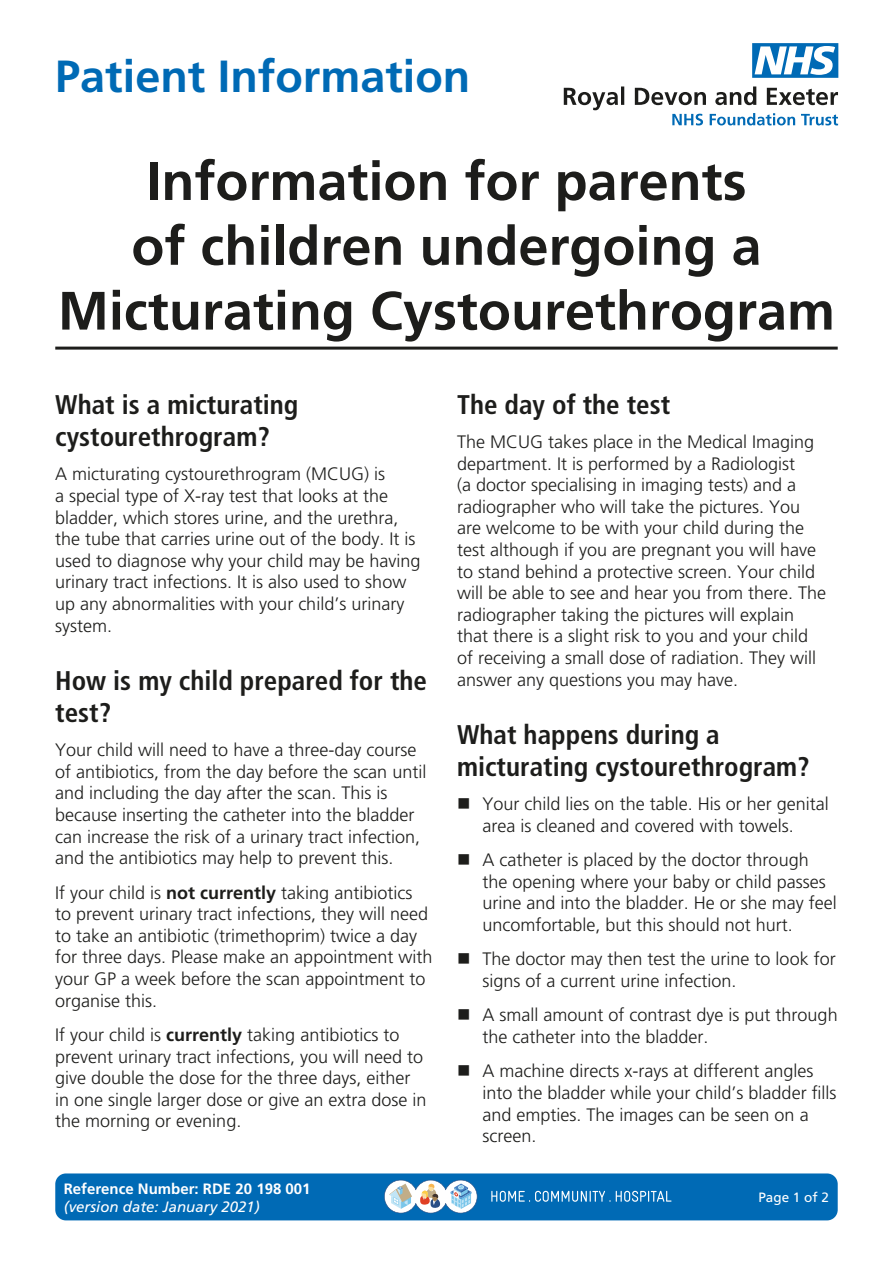
<style>
.page{position:relative;width:893px;height:1263px;background:#fff}
.page>*{position:absolute;margin:0;border:0;box-sizing:border-box;transform-origin:0 0}
.t1{font:700 54px/64.8px "Frutiger 65";color:#1d1d1b;text-align:center}
.t2{font:700 45px "Frutiger 65";color:#006ab5}
.t3{font:700 condensed 27px/32.4px "Frutiger 67";color:#1d1d1b}
.t4{font:300 18px/21.6px "Frutiger 45";color:#1d1d1b}
.t5{font:700 15px "Frutiger 65";color:#fff}
.t6{font:italic 15px "Frutiger 56";color:#fff}
.t7{font:13.5px "Frutiger 55 Roman";color:#fff}
.s1{font-family:"Frutiger 65";font-weight:700}
</style>
<div class="page">
<div style="left:55px;top:1173px;width:783px;height:47px;background:#006ab5;border-radius:11px"></div>
<svg style="left:384px;top:1180px;width:93px;height:33px;background:#acc4d4"></svg>
<svg style="left:491px;top:1191px;width:180px;height:11px"></svg>
<svg style="left:564px;top:86px;width:274px;height:39px"></svg>
<svg style="left:752px;top:43px;width:86px;height:35px"></svg>
<hr style="left:55px;top:347px;width:783px;height:3px;background:#1d1d1b">
<h2 class="t2" style="left:55px;top:50px;width:417px">Patient Information</h2>
<h1 class="t1" style="left:58px;top:148px;width:779px">Information for parents<br>of children undergoing a<br>Micturating Cystourethrogram</h1>
<h3 class="t3" style="left:55px;top:388px;width:245px">What is a micturating cystourethrogram?</h3>
<p class="t4" style="left:55px;top:463px;width:367px">A micturating cystourethrogram (MCUG) is<br>a special type of X-ray test that looks at the bladder, which stores urine, and the urethra, the tube that carries urine out of the body. It is used to diagnose why your child may be having urinary tract infections. It is also used to show up any abnormalities with your child’s urinary system.</p>
<h3 class="t3" style="left:55px;top:664px;width:373px">How is my child prepared for the test?</h3>
<p class="t4" style="left:55px;top:739px;width:373px">Your child will need to have a three-day course of antibiotics, from the day before the scan until and including the day after the scan. This is because inserting the catheter into the bladder can increase the risk of a urinary tract infection, and the antibiotics may help to prevent this.</p>
<p class="t4" style="left:55px;top:881px;width:379px">If your child is <span class="s1">not currently</span> taking antibiotics to prevent urinary tract infections, they will need to take an antibiotic (trimethoprim) twice a day for three days. Please make an appointment with your GP a week before the scan appointment to organise this.</p>
<p class="t4" style="left:55px;top:1024px;width:373px">If your child is <span class="s1">currently</span> taking antibiotics to prevent urinary tract infections, you will need to give double the dose for the three days, either in one single larger dose or give an extra dose in the morning or evening.</p>
<p class="t5" style="left:64px;top:1179px;width:248px">Reference Number: RDE 20 198 001</p>
<p class="t6" style="left:64px;top:1197px;width:197px">(version date: January 2021)</p>
<h3 class="t3" style="left:457px;top:388px;width:215px">The day of the test</h3>
<p class="t4" style="left:457px;top:431px;width:371px">The MCUG takes place in the Medical Imaging department. It is performed by a Radiologist<br>(a doctor specialising in imaging tests) and a radiographer who will take the pictures. You are welcome to be with your child during the test although if you are pregnant you will have to stand behind a protective screen. Your child will be able to see and hear you from there. The radiographer taking the pictures will explain that there is a slight risk to you and your child of receiving a small dose of radiation. They will answer any questions you may have.</p>
<h3 class="t3" style="left:457px;top:718px;width:354px">What happens during a micturating cystourethrogram?</h3>
<p class="t4" style="left:483px;top:793px;width:348px">Your child lies on the table. His or her genital area is cleaned and covered with towels.</p>
<p class="t4" style="left:483px;top:849px;width:356px">A catheter is placed by the doctor through the opening where your baby or child passes urine and into the bladder. He or she may feel uncomfortable, but this should not hurt.</p>
<p class="t4" style="left:483px;top:948px;width:355px">The doctor may then test the urine to look for signs of a current urine infection.</p>
<p class="t4" style="left:483px;top:1004px;width:357px">A small amount of contrast dye is put through the catheter into the bladder.</p>
<p class="t4" style="left:483px;top:1060px;width:356px">A machine directs x-rays at different angles into the bladder while your child’s bladder fills and empties. The images can be seen on a screen.</p>
<p class="t7" style="left:758px;top:1189px;width:72px">Page 1 of 2</p>
</div>
